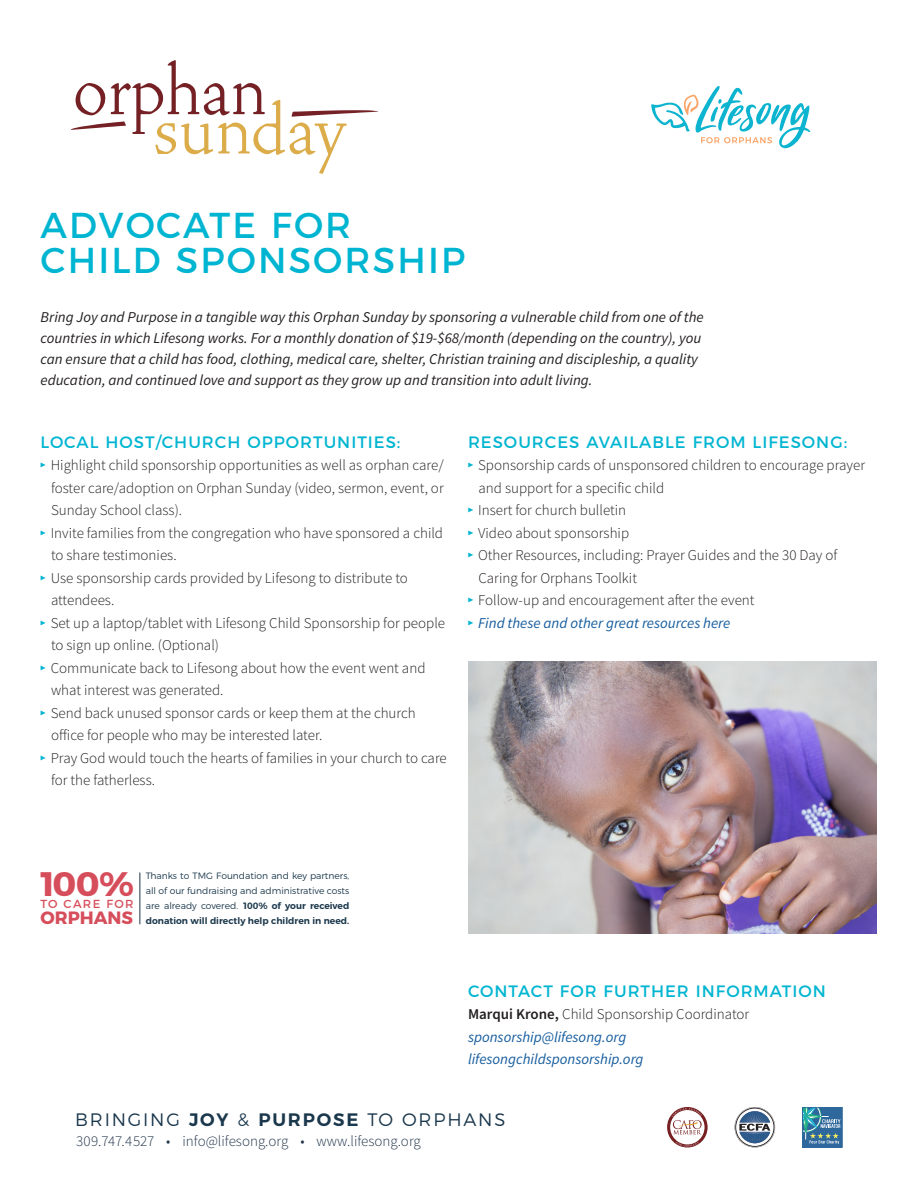
<style>
.page{position:relative;width:918px;height:1188px;background:#fff}
.page>*{position:absolute;margin:0;border:0;box-sizing:border-box;transform-origin:0 0}
.t1{font:36px/34.5px "Montserrat";letter-spacing:.06em;color:#00b5d1}
.t2{font:700 34.05px "Montserrat";color:#d64e5b}
.t3{font:300 18px "Montserrat";letter-spacing:.1em;color:#1a374c}
.t4{font:700 17.85px "Montserrat";color:#d64e5b}
.t5{font:16.5px "Montserrat";letter-spacing:.06em;color:#00b5d1}
.bullet_copy{font:300 15px/22.5px "Source Sans Pro";color:#231f20}
.t6{font:italic 15px/21px "Source Sans Pro";color:#231f20}
.bullet_copy-2{font:italic 15px "Source Sans Pro";color:#175d9e}
.t7{font:300 15px "Source Sans Pro";color:#23364b}
.t8{font:11.7px "Montserrat";letter-spacing:.115em;color:#d64e5b}
.t9{font:300 9.15px/15px "Montserrat";color:#1a374b;text-align:justify}
.bullet_copy-3{font:6px "Source Sans Pro";color:#00b5d1}
.s1{font-weight:600}
</style>
<div class="page">
<svg style="left:735px;top:1107px;width:40px;height:40px"></svg>
<svg style="left:667px;top:1107px;width:41px;height:40px"></svg>
<div style="left:802px;top:1117px;width:40px;height:30px;background:#2e679b"></div>
<svg style="left:804px;top:1109px;width:36px;height:35px"></svg>
<div style="left:802px;top:1107px;width:40px;height:40px;border:1px solid #2e679b"></div>
<svg style="left:71px;top:60px;width:307px;height:114px"></svg>
<svg style="left:651px;top:86px;width:160px;height:62px"></svg>
<img style="left:469px;top:661px;width:408px;height:272px">
<hr style="left:139px;top:873px;width:1px;height:51px;background:#1a374b">
<p class="t1" style="left:40px;top:206px;width:426px">ADVOCATE FOR<br>CHILD SPONSORSHIP</p>
<p class="t6" style="left:40px;top:307px;width:665px">Bring Joy and Purpose in a tangible way this Orphan Sunday by sponsoring a vulnerable child from one of the countries in which Lifesong works. For a monthly donation of $19-$68/month (depending on the country), you can ensure that a child has food, clothing, medical care, shelter, Christian training and discipleship, a quality education, and continued love and support as they grow up and transition into adult living.</p>
<p class="t5" style="left:40px;top:429px;width:362px">LOCAL HOST/CHURCH OPPORTUNITIES:</p>
<p class="bullet_copy-3" style="left:40px;top:462px;width:7px">▶</p>
<p class="bullet_copy" style="left:51px;top:454px;width:395px;text-align:justify">Highlight child sponsorship opportunities as well as orphan care/ foster care/adoption on Orphan Sunday (video, sermon, event, or Sunday School class).</p>
<p class="bullet_copy-3" style="left:40px;top:529px;width:7px">▶</p>
<p class="bullet_copy" style="left:51px;top:522px;width:394px">Invite families from the congregation who have sponsored a child to share testimonies.</p>
<p class="bullet_copy-3" style="left:40px;top:574px;width:7px">▶</p>
<p class="bullet_copy" style="left:51px;top:567px;width:359px">Use sponsorship cards provided by Lifesong to distribute to attendees.</p>
<p class="bullet_copy-3" style="left:40px;top:619px;width:7px">▶</p>
<p class="bullet_copy" style="left:51px;top:612px;width:396px">Set up a laptop/tablet with Lifesong Child Sponsorship for people to sign up online. (Optional)</p>
<p class="bullet_copy-3" style="left:40px;top:664px;width:7px">▶</p>
<p class="bullet_copy" style="left:51px;top:657px;width:376px">Communicate back to Lifesong about how the event went and what interest was generated.</p>
<p class="bullet_copy-3" style="left:40px;top:709px;width:7px">▶</p>
<p class="bullet_copy" style="left:51px;top:702px;width:367px">Send back unused sponsor cards or keep them at the church office for people who may be interested later.</p>
<p class="bullet_copy-3" style="left:40px;top:754px;width:7px">▶</p>
<p class="bullet_copy" style="left:51px;top:747px;width:398px">Pray God would touch the hearts of families in your church to care for the fatherless.</p>
<p class="t5" style="left:468px;top:429px;width:381px">RESOURCES AVAILABLE FROM LIFESONG:</p>
<p class="bullet_copy-3" style="left:468px;top:462px;width:7px">▶</p>
<p class="bullet_copy" style="left:478px;top:454px;width:388px">Sponsorship cards of unsponsored children to encourage prayer and support for a specific child</p>
<p class="bullet_copy-3" style="left:468px;top:507px;width:7px">▶</p>
<p class="bullet_copy" style="left:478px;top:499px;width:150px">Insert for church bulletin</p>
<p class="bullet_copy-3" style="left:468px;top:529px;width:7px">▶</p>
<p class="bullet_copy" style="left:478px;top:522px;width:153px">Video about sponsorship</p>
<p class="bullet_copy-3" style="left:468px;top:552px;width:7px">▶</p>
<p class="bullet_copy" style="left:478px;top:544px;width:361px">Other Resources, including: Prayer Guides and the 30 Day of<br>Caring for Orphans Toolkit</p>
<p class="bullet_copy-3" style="left:468px;top:597px;width:7px">▶</p>
<p class="bullet_copy" style="left:478px;top:589px;width:278px">Follow-up and encouragement after the event</p>
<p class="bullet_copy-3" style="left:468px;top:619px;width:7px">▶</p>
<p class="bullet_copy-2" style="left:478px;top:613px;width:254px">Find these and other great resources here</p>
<p class="t2" style="left:40px;top:856px;width:95px">100%</p>
<p class="t8" style="left:40px;top:894px;width:95px">TO CARE FOR</p>
<p class="t4" style="left:40px;top:903px;width:94px">ORPHANS</p>
<p class="t9" style="left:146px;top:867px;width:205px">Thanks to TMG Foundation and key partners, all of our fundraising and administrative costs are already covered. <span class="s1">100% of your received donation will directly help children in need.</span></p>
<p class="t5" style="left:468px;top:978px;width:359px">CONTACT FOR FURTHER INFORMATION</p>
<p class="bullet_copy" style="left:468px;top:1003px;width:283px"><span class="s1">Marqui Krone,</span> Child Sponsorship Coordinator</p>
<p class="bullet_copy-2" style="left:468px;top:1027px;width:160px">sponsorship@lifesong.org</p>
<p class="bullet_copy-2" style="left:468px;top:1050px;width:177px">lifesongchildsponsorship.org</p>
<p class="t3" style="left:75px;top:1106px;width:432px">BRINGING <span class="s1">JOY</span> &amp; <span class="s1">PURPOSE</span> TO ORPHANS</p>
<p class="t7" style="left:76px;top:1132px;width:346px">309.747.4527 • info@lifesong.org • www.lifesong.org</p>
</div>
